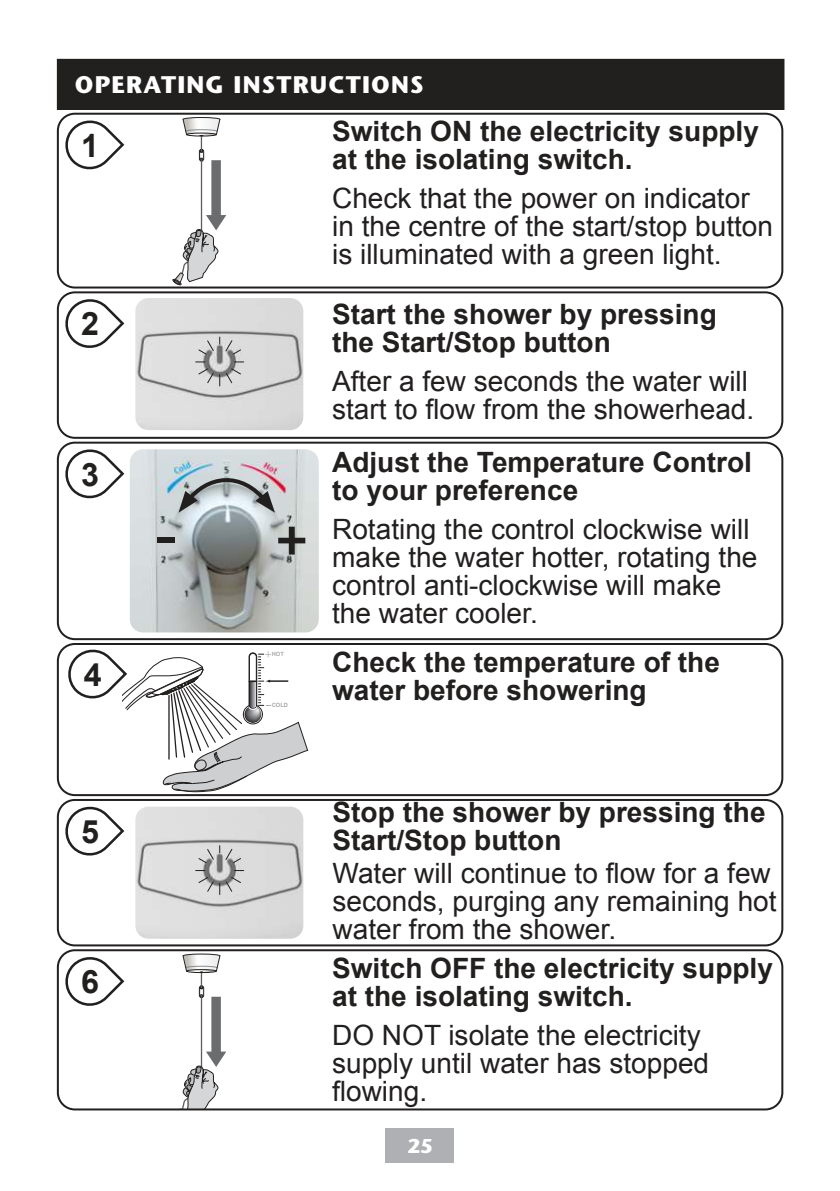
<style>
.page{position:relative;width:840px;height:1191px;background:#fff}
.page>*{position:absolute;margin:0;border:0;box-sizing:border-box;transform-origin:0 0}
.t1{font:900 48.4px "Myriad Pro";color:#221f1f;scale:1.37 1}
.t2{font:700 32.2px "Arial";color:#221f1f}
.t3{font:28px/28px "Arial";color:#221f1f}
.t4{font:700 28px/28px "Arial";color:#221f1f}
.t5{font:700 24px "Stone Sans Std";letter-spacing:.05em;color:#fff}
.t6{font:700 20px "Stone Sans Std";color:#fff}
.t7{font:700 5.8px "Arial";color:#a7a9ab}
.s1{font-size:52.4px}
</style>
<div class="page">
<div style="left:386px;top:1128px;width:68px;height:34px;background:#aeb0b3"></div>
<svg style="left:172px;top:117px;width:54px;height:168px"></svg>
<div style="left:57px;top:113px;width:725px;height:175px;border:2px solid #221f1f;border-radius:17px"></div>
<div style="left:57px;top:59px;width:726px;height:50px;background:#221f1f"></div>
<div style="left:57px;top:59px;width:727px;height:51px;border:1px solid #221f1f"></div>
<svg style="left:61px;top:119px;width:64px;height:51px"></svg>
<div style="left:57px;top:291px;width:725px;height:148px;border:2px solid #221f1f;border-radius:17px"></div>
<svg style="left:61px;top:298px;width:64px;height:50px"></svg>
<img style="left:136px;top:299px;width:166px;height:130px">
<svg style="left:198px;top:337px;width:43px;height:18px"></svg>
<svg style="left:198px;top:368px;width:43px;height:18px"></svg>
<div style="left:133px;top:296px;width:172px;height:136px;border:2px solid #fff;border-radius:14px"></div>
<div style="left:57px;top:441px;width:725px;height:199px;border:2px solid #221f1f;border-radius:17px"></div>
<svg style="left:61px;top:448px;width:64px;height:51px"></svg>
<img style="left:131px;top:450px;width:186px;height:181px">
<div style="left:128px;top:447px;width:192px;height:187px;border:2px solid #fff;border-radius:14px"></div>
<svg style="left:64px;top:648px;width:244px;height:144px"></svg>
<div style="left:57px;top:799px;width:725px;height:147px;border:2px solid #221f1f;border-radius:17px"></div>
<svg style="left:61px;top:805px;width:64px;height:51px"></svg>
<div style="left:57px;top:643px;width:725px;height:153px;border:2px solid #221f1f;border-radius:17px"></div>
<svg style="left:61px;top:956px;width:64px;height:50px"></svg>
<svg style="left:182px;top:953px;width:44px;height:154px"></svg>
<div style="left:57px;top:949px;width:725px;height:161px;border:2px solid #221f1f;border-radius:17px"></div>
<img style="left:136px;top:807px;width:166px;height:130px">
<svg style="left:198px;top:845px;width:43px;height:18px"></svg>
<svg style="left:195px;top:870px;width:48px;height:24px"></svg>
<div style="left:133px;top:804px;width:172px;height:136px;border:2px solid #fff;border-radius:14px"></div>
<svg style="left:178px;top:470px;width:97px;height:43px;background:#adb3b7"></svg>
<p class="t5" style="left:75px;top:75px;width:350px">OPERATING INSTRUCTIONS</p>
<p class="t2" style="left:81px;top:133px;width:19px">1</p>
<p class="t4" style="left:332px;top:120px;width:428px">Switch ON the electricity supply at the isolating switch.</p>
<p class="t3" style="left:332px;top:187px;width:442px">Check that the power on indicator in the centre of the start/stop button is illuminated with a green light.</p>
<p class="t2" style="left:81px;top:312px;width:19px">2</p>
<p class="t4" style="left:332px;top:302px;width:386px">Start the shower by pressing the Start/Stop button</p>
<p class="t3" style="left:332px;top:370px;width:423px">After a few seconds the water will start to flow from the showerhead.</p>
<p class="t2" style="left:81px;top:462px;width:19px">3</p>
<p class="t4" style="left:332px;top:450px;width:421px">Adjust the Temperature Control to your preference</p>
<p class="t3" style="left:332px;top:518px;width:426px">Rotating the control clockwise will make the water hotter, rotating the control anti-clockwise will make the water cooler.</p>
<p class="t2" style="left:84px;top:662px;width:19px">4</p>
<p class="t4" style="left:332px;top:650px;width:389px">Check the temperature of the water before showering</p>
<h1 class="t1" style="left:155px;top:507px;width:113px">- <span class="s1">+</span></h1>
<p class="t7" style="left:271px;top:651px;width:14px">HOT</p>
<p class="t7" style="left:271px;top:702px;width:18px">COLD</p>
<p class="t2" style="left:81px;top:819px;width:19px">5</p>
<p class="t2" style="left:81px;top:969px;width:19px">6</p>
<p class="t4" style="left:332px;top:800px;width:434px">Stop the shower by pressing the<br>Start/Stop button</p>
<p class="t3" style="left:332px;top:862px;width:445px">Water will continue to flow for a few seconds, purging any remaining hot water from the shower.</p>
<p class="t4" style="left:332px;top:956px;width:442px">Switch OFF the electricity supply at the isolating switch.</p>
<p class="t3" style="left:332px;top:1023px;width:378px">DO NOT isolate the electricity supply until water has stopped flowing.</p>
<p class="t6" style="left:407px;top:1138px;width:27px">25</p>
</div>
